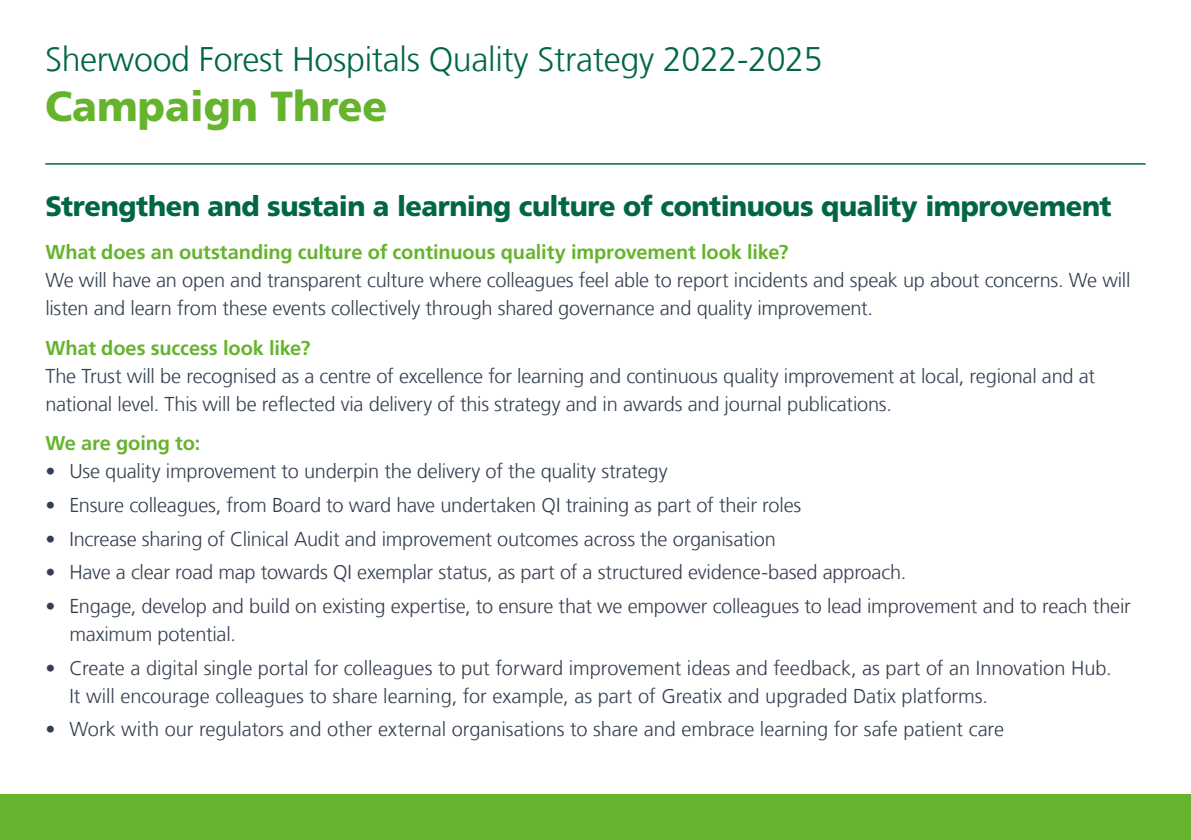
<style>
.page{position:relative;width:1191px;height:840px;background:#fff}
.page>*{position:absolute;margin:0;border:0;box-sizing:border-box;transform-origin:0 0}
.t1{font:900 42px "Frutiger LT Com";color:#66b32e}
.t2{font:300 34px "Frutiger LT Com";letter-spacing:-.01em;color:#006645}
.t3{font:900 28px "Frutiger LT Com";letter-spacing:-.015em;color:#006645}
.t4{font:300 20px/28px "Frutiger LT Com";letter-spacing:-.01em;color:#344050}
.t5{font:700 20px "Frutiger LT Com";letter-spacing:-.01em;color:#66b32e}
</style>
<div class="page">
<div style="left:0;top:794px;width:1191px;height:45px;background:#66b32e"></div>
<hr style="left:45px;top:163px;width:1100px;height:1px;background:#006645">
<h2 class="t2" style="left:45px;top:39px;width:779px">Sherwood Forest Hospitals Quality Strategy 2022-2025</h2>
<h1 class="t1" style="left:45px;top:81px;width:344px">Campaign Three</h1>
<h3 class="t3" style="left:45px;top:189px;width:1067px">Strengthen and sustain a learning culture of continuous quality improvement</h3>
<p class="t5" style="left:45px;top:240px;width:744px">What does an outstanding culture of continuous quality improvement look like?</p>
<p class="t4" style="left:45px;top:266px;width:1086px">We will have an open and transparent culture where colleagues feel able to report incidents and speak up about concerns. We will listen and learn from these events collectively through shared governance and quality improvement.</p>
<p class="t5" style="left:45px;top:336px;width:266px">What does success look like?</p>
<p class="t4" style="left:45px;top:362px;width:1051px">The Trust will be recognised as a centre of excellence for learning and continuous quality improvement at local, regional and at national level. This will be reflected via delivery of this strategy and in awards and journal publications.</p>
<p class="t5" style="left:45px;top:431px;width:156px">We are going to:</p>
<p class="t4" style="left:45px;top:457px;width:624px">• Use quality improvement to underpin the delivery of the quality strategy</p>
<p class="t4" style="left:45px;top:491px;width:757px">• Ensure colleagues, from Board to ward have undertaken QI training as part of their roles</p>
<p class="t4" style="left:45px;top:524px;width:732px">• Increase sharing of Clinical Audit and improvement outcomes across the organisation</p>
<p class="t4" style="left:45px;top:558px;width:862px">• Have a clear road map towards QI exemplar status, as part of a structured evidence-based approach.</p>
<p class="t4" style="left:69px;top:592px;width:1063px;text-indent:-24px">• Engage, develop and build on existing expertise, to ensure that we empower colleagues to lead improvement and to reach their maximum potential.</p>
<p class="t4" style="left:69px;top:653px;width:1044px;text-indent:-24px">• Create a digital single portal for colleagues to put forward improvement ideas and feedback, as part of an Innovation Hub.<br>It will encourage colleagues to share learning, for example, as part of Greatix and upgraded Datix platforms.</p>
<p class="t4" style="left:45px;top:715px;width:960px">• Work with our regulators and other external organisations to share and embrace learning for safe patient care</p>
</div>
